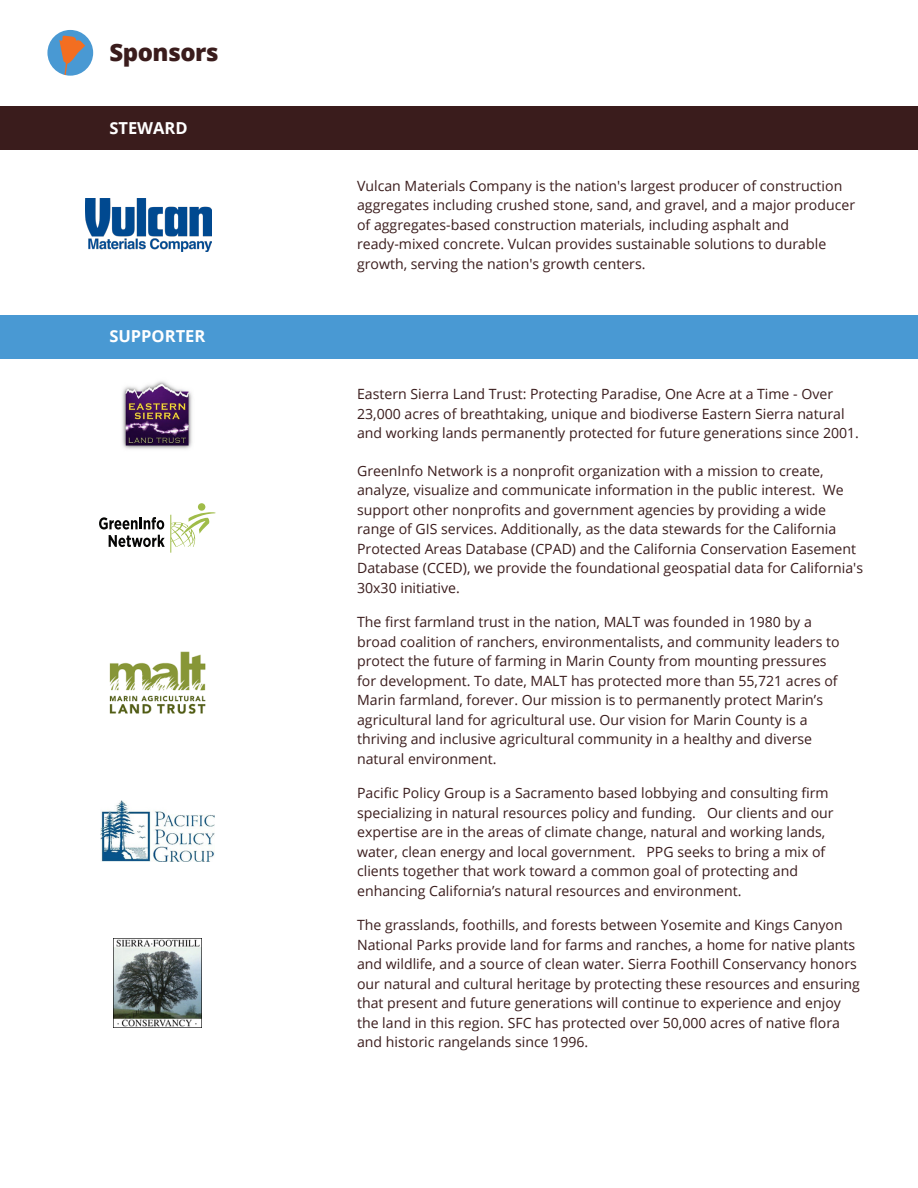
<style>
.page{position:relative;width:918px;height:1188px;background:#fff}
.page>*{position:absolute;margin:0;border:0;box-sizing:border-box;transform-origin:0 0}
.t1{font:800 24px "Open Sans";letter-spacing:-.02em;color:#3a1c1c}
.t2{font:700 16.5px "Open Sans";color:#fff}
.t3{font:14.1px/19.5px "Open Sans";color:#3a1c1c}
</style>
<div class="page">
<div style="left:0;top:107px;width:918px;height:43px;background:#3a1c1c"></div>
<div style="left:0;top:315px;width:918px;height:43px;background:#4999d3"></div>
<div style="left:47px;top:30px;width:46px;height:46px;background:#4999d3;border-radius:50%"></div>
<svg style="left:59px;top:35px;width:26px;height:41px"></svg>
<img style="left:101px;top:801px;width:113px;height:60px">
<img style="left:109px;top:651px;width:97px;height:63px">
<img style="left:85px;top:198px;width:127px;height:54px">
<img style="left:122px;top:381px;width:70px;height:68px">
<svg style="left:99px;top:517px;width:66px;height:30px"></svg>
<div style="left:198px;top:503px;width:7px;height:8px;background:#a0bc49;border-radius:50%"></div>
<svg style="left:171px;top:512px;width:45px;height:35px"></svg>
<hr style="left:171px;top:515px;width:1px;height:38px;background:#a0bc49">
<img style="left:113px;top:938px;width:89px;height:89px">
<h1 class="t1" style="left:109px;top:34px;width:111px">Sponsors</h1>
<p class="t2" style="left:109px;top:116px;width:80px">STEWARD</p>
<p class="t2" style="left:109px;top:325px;width:97px">SUPPORTER</p>
<p class="t3" style="left:357px;top:175px;width:499px">Vulcan Materials Company is the nation's largest producer of construction aggregates including crushed stone, sand, and gravel, and a major producer of aggregates-based construction materials, including asphalt and ready-mixed concrete. Vulcan provides sustainable solutions to durable growth, serving the nation's growth centers.</p>
<p class="t3" style="left:357px;top:384px;width:503px">Eastern Sierra Land Trust: Protecting Paradise, One Acre at a Time - Over<br>23,000 acres of breathtaking, unique and biodiverse Eastern Sierra natural and working lands permanently protected for future generations since 2001.</p>
<p class="t3" style="left:357px;top:460px;width:507px">GreenInfo Network is a nonprofit organization with a mission to create, analyze, visualize and communicate information in the public interest. We support other nonprofits and government agencies by providing a wide range of GIS services. Additionally, as the data stewards for the California Protected Areas Database (CPAD) and the California Conservation Easement Database (CCED), we provide the foundational geospatial data for California's 30x30 initiative.</p>
<p class="t3" style="left:357px;top:612px;width:484px">The first farmland trust in the nation, MALT was founded in 1980 by a broad coalition of ranchers, environmentalists, and community leaders to protect the future of farming in Marin County from mounting pressures for development. To date, MALT has protected more than 55,721 acres of Marin farmland, forever. Our mission is to permanently protect Marin’s agricultural land for agricultural use. Our vision for Marin County is a thriving and inclusive agricultural community in a healthy and diverse natural environment.</p>
<p class="t3" style="left:357px;top:783px;width:478px">Pacific Policy Group is a Sacramento based lobbying and consulting firm specializing in natural resources policy and funding. Our clients and our expertise are in the areas of climate change, natural and working lands, water, clean energy and local government. PPG seeks to bring a mix of clients together that work toward a common goal of protecting and enhancing California’s natural resources and environment.</p>
<p class="t3" style="left:357px;top:915px;width:504px">The grasslands, foothills, and forests between Yosemite and Kings Canyon National Parks provide land for farms and ranches, a home for native plants and wildlife, and a source of clean water. Sierra Foothill Conservancy honors our natural and cultural heritage by protecting these resources and ensuring that present and future generations will continue to experience and enjoy the land in this region. SFC has protected over 50,000 acres of native flora and historic rangelands since 1996.</p>
</div>
